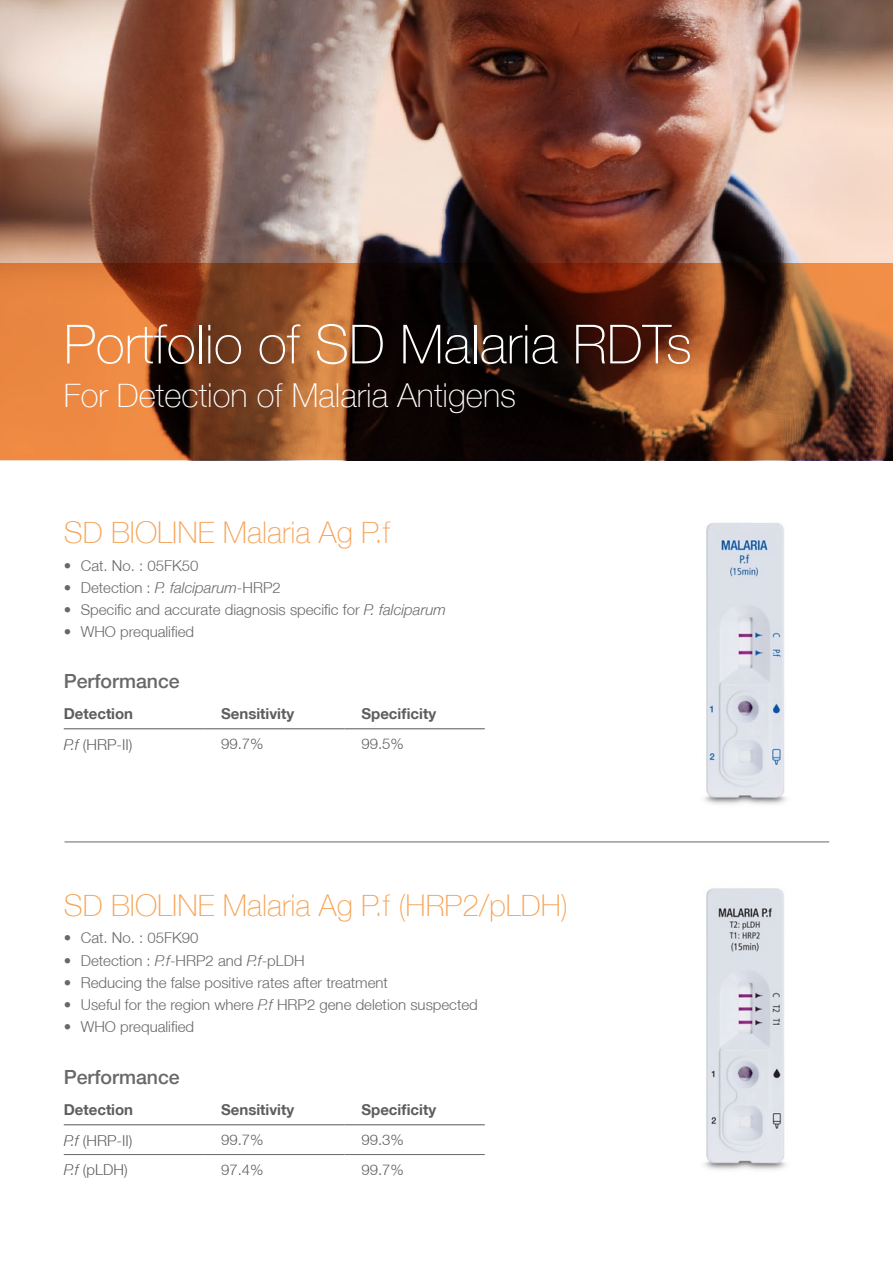
<style>
.page{position:relative;width:893px;height:1263px;background:#fff}
.page>*{position:absolute;margin:0;border:0;box-sizing:border-box;transform-origin:0 0}
.t1{font:100 54px "Helvetica Neue LT";color:#fff}
.t2{font:100 33px "Helvetica Neue LT";color:#fff}
.t3{font:100 30px "Helvetica Neue LT";color:#f6a458}
.t4{font:500 19.5px "Helvetica Neue LT";color:#686868}
.t5{font:300 15px "Helvetica Neue LT";color:#686868}
.t6{font:700 15px "Helvetica Neue LT";color:#5f5e5e}
.t7{font:300 15px "Helvetica Neue LT";color:#5f5e5e}
.s1{font-style:italic}
</style>
<div class="page">
<img style="left:0;top:0;width:893px;height:264px">
<img style="left:704px;top:888px;width:82px;height:282px">
<hr style="left:64px;top:1124px;width:140px;height:1px;background:#686868">
<hr style="left:204px;top:1124px;width:140px;height:1px;background:#686868">
<hr style="left:344px;top:1124px;width:141px;height:1px;background:#686868">
<hr style="left:64px;top:1154px;width:140px;height:1px;background:#686868">
<hr style="left:204px;top:1154px;width:140px;height:1px;background:#686868">
<hr style="left:344px;top:1154px;width:141px;height:1px;background:#686868">
<img style="left:704px;top:522px;width:82px;height:283px">
<hr style="left:64px;top:728px;width:140px;height:1px;background:#686868">
<hr style="left:204px;top:728px;width:140px;height:1px;background:#686868">
<hr style="left:344px;top:728px;width:141px;height:1px;background:#686868">
<hr style="left:65px;top:842px;width:764px;height:1px;background:#686868">
<svg style="left:0;top:264px;width:893px;height:196px;background:#754020"></svg>
<h1 class="t1" style="left:64px;top:313px;width:630px">Portfolio of SD Malaria RDTs</h1>
<h2 class="t2" style="left:64px;top:377px;width:454px">For Detection of Malaria Antigens</h2>
<h3 class="t3" style="left:64px;top:515px;width:328px">SD BIOLINE Malaria Ag P.f</h3>
<p class="t5" style="left:64px;top:556px;width:136px">• Cat. No. : 05FK50</p>
<p class="t5" style="left:64px;top:578px;width:219px">• Detection : <span class="s1">P. falciparum</span>-HRP2</p>
<p class="t5" style="left:64px;top:601px;width:384px">• Specific and accurate diagnosis specific for <span class="s1">P. falciparum</span></p>
<p class="t5" style="left:64px;top:623px;width:132px">• WHO prequalified</p>
<h3 class="t4" style="left:64px;top:670px;width:117px">Performance</h3>
<p class="t6" style="left:64px;top:704px;width:71px">Detection</p>
<p class="t6" style="left:221px;top:704px;width:75px">Sensitivity</p>
<p class="t6" style="left:361px;top:704px;width:76px">Specificity</p>
<p class="t7" style="left:64px;top:735px;width:70px"><span class="s1">P.f</span> (HRP-II)</p>
<p class="t7" style="left:221px;top:735px;width:44px">99.7%</p>
<p class="t7" style="left:361px;top:735px;width:44px">99.5%</p>
<h3 class="t3" style="left:64px;top:888px;width:506px">SD BIOLINE Malaria Ag P.f (HRP2/pLDH)</h3>
<p class="t5" style="left:64px;top:929px;width:136px">• Cat. No. : 05FK90</p>
<p class="t5" style="left:64px;top:951px;width:242px">• Detection : <span class="s1">P.f</span>-HRP2 and <span class="s1">P.f</span>-pLDH</p>
<p class="t5" style="left:64px;top:973px;width:326px">• Reducing the false positive rates after treatment</p>
<p class="t5" style="left:64px;top:996px;width:416px">• Useful for the region where <span class="s1">P.f</span> HRP2 gene deletion suspected</p>
<p class="t5" style="left:64px;top:1018px;width:132px">• WHO prequalified</p>
<h3 class="t4" style="left:64px;top:1066px;width:117px">Performance</h3>
<p class="t6" style="left:64px;top:1100px;width:71px">Detection</p>
<p class="t6" style="left:221px;top:1100px;width:75px">Sensitivity</p>
<p class="t6" style="left:361px;top:1100px;width:76px">Specificity</p>
<p class="t7" style="left:64px;top:1131px;width:70px"><span class="s1">P.f</span> (HRP-II)</p>
<p class="t7" style="left:221px;top:1131px;width:44px">99.7%</p>
<p class="t7" style="left:361px;top:1131px;width:44px">99.3%</p>
<p class="t7" style="left:64px;top:1161px;width:65px"><span class="s1">P.f</span> (pLDH)</p>
<p class="t7" style="left:221px;top:1160px;width:44px">97.4%</p>
<p class="t7" style="left:361px;top:1160px;width:44px">99.7%</p>
</div>
